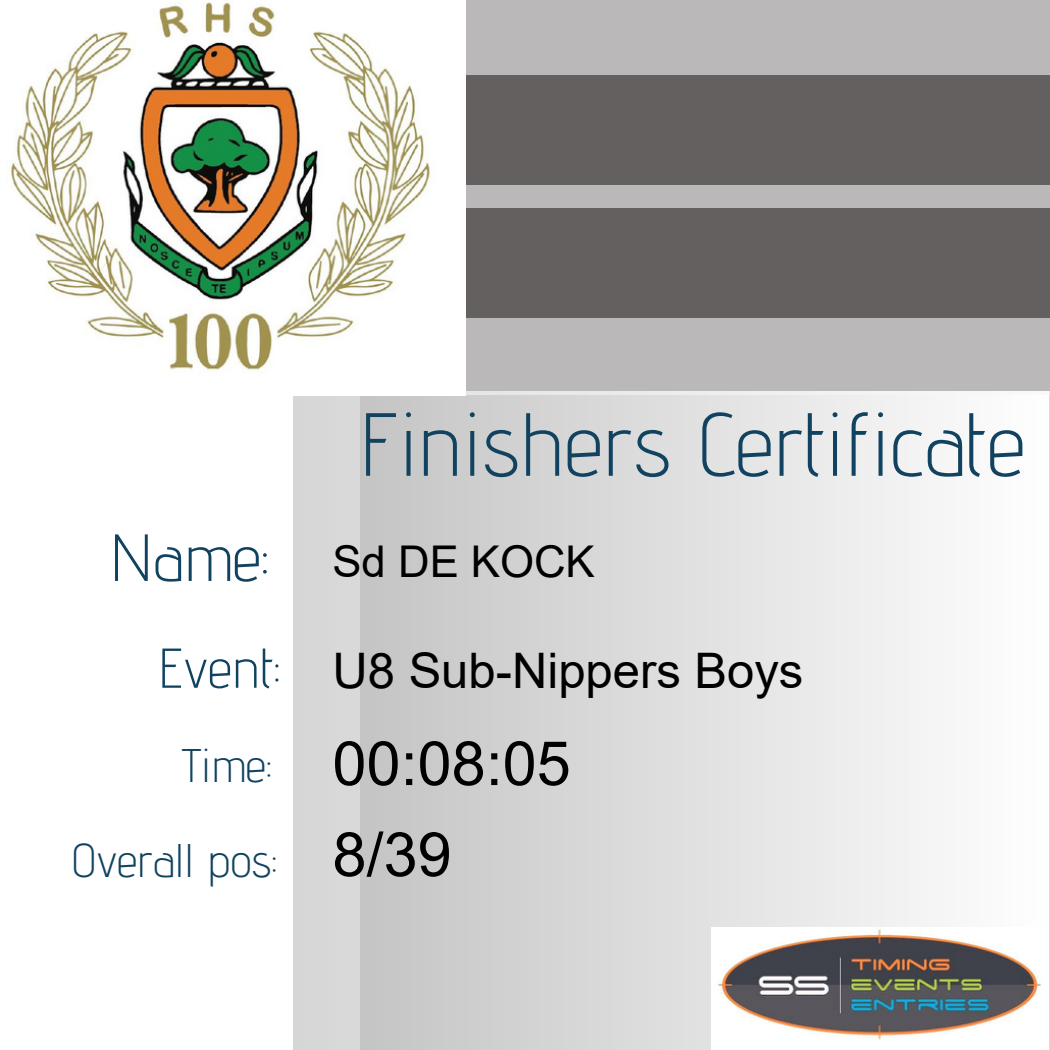
<style>
.page{position:relative;width:1050px;height:1050px;background:#fff}
.page>*{position:absolute;margin:0;border:0;box-sizing:border-box;transform-origin:0 0}
.t1{font:300 89.42px "Advent Pro";color:#114360}
.t2{font:300 66.5px "Advent Pro";color:#114360}
.t3{font:61.25px/91px "Arial";color:#000}
.t4{font:300 56px "Advent Pro";color:#114360}
.t5{font:49px "Arial";color:#000}
.t6{font:300 47.07px "Advent Pro";color:#114360}
.t7{font:43.75px "Arial";color:#000}
</style>
<div class="page">
<svg style="left:360px;top:395px;width:570px;height:655px;background:#dbdbdb"></svg>
<div style="left:0;top:0;width:1050px;height:391px;background:#656060"></div>
<div style="left:293px;top:356px;width:67px;height:694px;background:#d7d7d7"></div>
<div style="left:0;top:318px;width:1050px;height:77px;background:#bab8b8"></div>
<img style="left:712px;top:927px;width:330px;height:123px">
<div style="left:0;top:185px;width:1050px;height:22px;background:#bab8b8"></div>
<div style="left:0;top:0;width:1050px;height:75px;background:#bab8b8"></div>
<img style="left:0;top:0;width:465px;height:395px">
<h1 class="t2" style="left:110px;top:517px;width:160px">Name:</h1>
<h2 class="t4" style="left:158px;top:634px;width:123px">Event:</h2>
<h3 class="t6" style="left:182px;top:737px;width:91px">Time:</h3>
<p class="t6" style="left:71px;top:831px;width:207px">Overall pos:</p>
<p class="t1" style="left:359px;top:390px;width:668px">Finishers Certificate</p>
<p class="t7" style="left:332px;top:537px;width:264px">Sd DE KOCK</p>
<p class="t5" style="left:332px;top:644px;width:472px">U8 Sub-Nippers Boys</p>
<p class="t3" style="left:332px;top:718px;width:240px">00:08:05<br>8/39</p>
</div>
